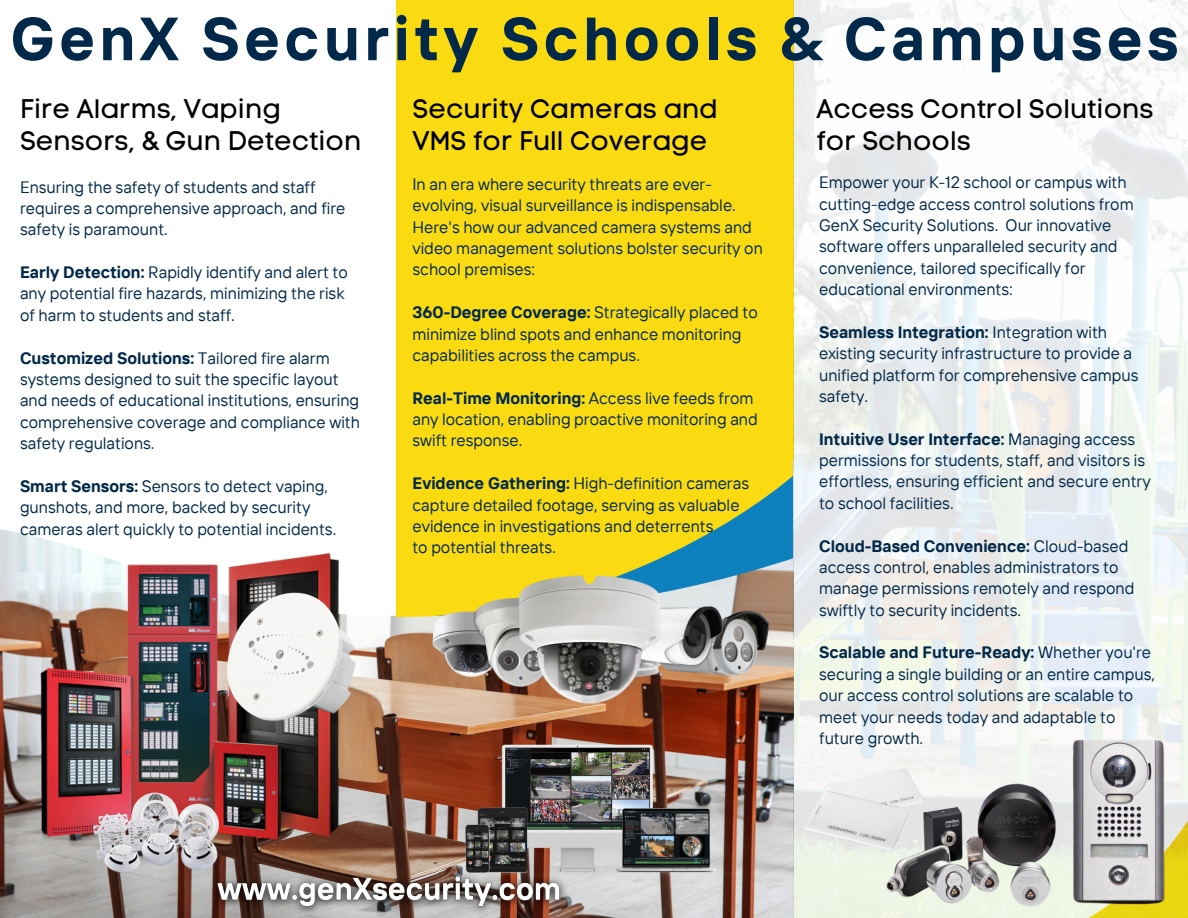
<style>
.page{position:relative;width:1188px;height:918px;background:#fff}
.page>*{position:absolute;margin:0;border:0;box-sizing:border-box;transform-origin:0 0}
.t1{font:700 60.9px "TT Interphases";letter-spacing:.075em;color:#022949}
.t2{font:26.7px/31.5px "Code Pro Normal LC";color:#000}
.t3{font:16.5px/21.3px "TT Interphases";color:#022949}
.s1{font-weight:700}
</style>
<div class="page">
<img style="left:0;top:621px;width:793px;height:297px">
<div style="left:396px;top:0;width:397px;height:459px;background:#fadb11"></div>
<svg style="left:396px;top:459px;width:397px;height:89px;background:#e1d123"></svg>
<svg style="left:0;top:529px;width:15px;height:92px"></svg>
<img style="left:15px;top:532px;width:357px;height:357px">
<img style="left:793px;top:0;width:395px;height:918px">
<img style="left:227px;top:593px;width:129px;height:129px">
<img style="left:887px;top:779px;width:142px;height:127px">
<img style="left:389px;top:548px;width:427px;height:187px">
<img style="left:436px;top:710px;width:300px;height:188px">
<img style="left:777px;top:752px;width:167px;height:111px">
<img style="left:1029px;top:733px;width:159px;height:180px">
<img style="left:203px;top:863px;width:371px;height:55px">
<p class="t1" style="left:11px;top:-1px;width:1169px">GenX Security Schools &amp; Campuses</p>
<p class="t2" style="left:412px;top:93px;width:307px">Security Cameras and<br>VMS for Full Coverage</p>
<p class="t2" style="left:20px;top:93px;width:343px">Fire Alarms, Vaping<br>Sensors, &amp; Gun Detection</p>
<p class="t3" style="left:20px;top:176px;width:327px">Ensuring the safety of students and staff requires a comprehensive approach, and fire safety is paramount.</p>
<p class="t3" style="left:20px;top:261px;width:329px"><span class="s1">Early Detection:</span> Rapidly identify and alert to any potential fire hazards, minimizing the risk of harm to students and staff.</p>
<h1 class="t3" style="left:20px;top:347px;width:341px"><span class="s1">Customized Solutions:</span> Tailored fire alarm systems designed to suit the specific layout and needs of educational institutions, ensuring comprehensive coverage and compliance with safety regulations.</h1>
<h3 class="t3" style="left:20px;top:475px;width:318px"><span class="s1">Smart Sensors:</span> Sensors to detect vaping, gunshots, and more, backed by security cameras alert quickly to potential incidents.</h3>
<h3 class="t2" style="left:817px;top:93px;width:338px">Access Control Solutions for Schools</h3>
<p class="t3" style="left:819px;top:171px;width:316px">Empower your K-12 school or campus with cutting-edge access control solutions from GenX Security Solutions. Our innovative software offers unparalleled security and convenience, tailored specifically for educational environments:</p>
<p class="t3" style="left:819px;top:321px;width:321px"><span class="s1">Seamless Integration:</span> Integration with existing security infrastructure to provide a unified platform for comprehensive campus safety.</p>
<p class="t3" style="left:819px;top:428px;width:333px"><span class="s1">Intuitive User Interface:</span> Managing access permissions for students, staff, and visitors is effortless, ensuring efficient and secure entry to school facilities.</p>
<p class="t3" style="left:819px;top:535px;width:317px"><span class="s1">Cloud-Based Convenience:</span> Cloud-based access control, enables administrators to manage permissions remotely and respond swiftly to security incidents.</p>
<p class="t3" style="left:819px;top:642px;width:338px"><span class="s1">Scalable and Future-Ready:</span> Whether you're securing a single building or an entire campus, our access control solutions are scalable to meet your needs today and adaptable to future growth.</p>
<p class="t3" style="left:412px;top:173px;width:352px">In an era where security threats are ever&shy;evolving, visual surveillance is indispensable.<br>Here's how our advanced camera systems and video management solutions bolster security on school premises:</p>
<h3 class="t3" style="left:412px;top:301px;width:347px"><span class="s1">360-Degree Coverage:</span> Strategically placed to minimize blind spots and enhance monitoring capabilities across the campus.</h3>
<p class="t3" style="left:412px;top:387px;width:347px"><span class="s1">Real-Time Monitoring:</span> Access live feeds from any location, enabling proactive monitoring and swift response.</p>
<p class="t3" style="left:412px;top:472px;width:338px"><span class="s1">Evidence Gathering:</span> High-definition cameras capture detailed footage, serving as valuable evidence in investigations and deterrents</p>
<p class="t3" style="left:412px;top:536px;width:145px">to potential threats.</p>
</div>
